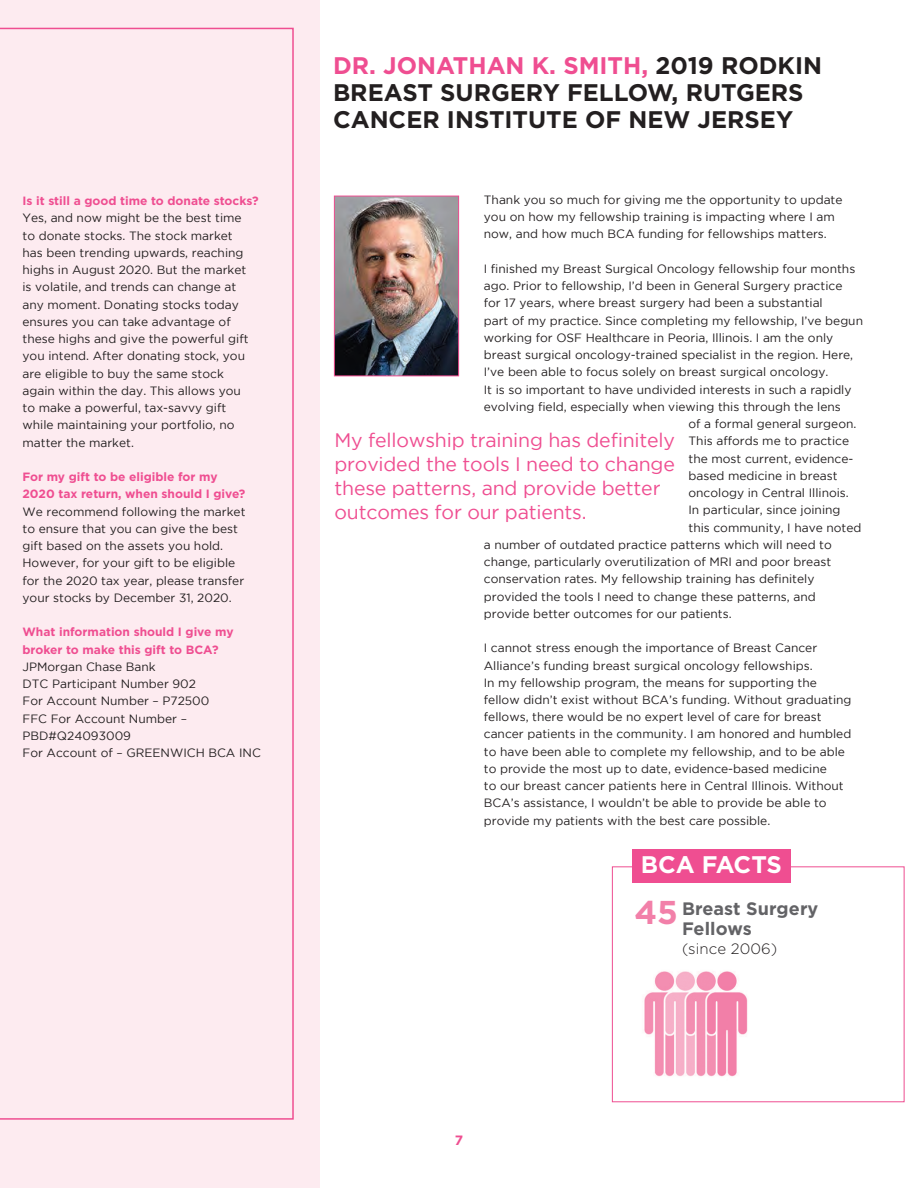
<style>
.page{position:relative;width:918px;height:1188px;background:#fff}
.page>*{position:absolute;margin:0;border:0;box-sizing:border-box;transform-origin:0 0}
.List_Paragraph{font:700 33px "Gotham";color:#f280a9}
.Head_no_rule{font:700 24px/27px "Gotham";color:#231f20}
.Head_no_rule-2{font:700 24px "Gotham";letter-spacing:-.005em;color:#fff}
.QuotesSmall{font:19.5px/24px "Gotham";letter-spacing:-.01em;color:#ef4e91}
.Body_Copy{font:700 18px/19.5px "Gotham";letter-spacing:.005em;color:#636366}
.Body_Copy-2{font:300 15px "Gotham";letter-spacing:.005em;color:#231f20}
.t1{font:700 13.5px "Gotham";color:#ef4e91}
.BodyText{font:12px/17.2px "Gotham";color:#231f20}
.BodyText-2{font:700 12px/17.2px "Gotham";color:#ef4e91}
.s1{font-weight:700;color:#ef4e91}
.s2{color:#ef4e91}
</style>
<div class="page">
<img style="left:336px;top:198px;width:121px;height:176px">
<div style="left:334px;top:196px;width:125px;height:180px;border:1px solid #ef4e91"></div>
<div style="left:612px;top:866px;width:292px;height:236px;border:1px solid #ef4e91"></div>
<img style="left:644px;top:971px;width:104px;height:106px">
<div style="left:632px;top:849px;width:158px;height:34px;background:#ef4e91"></div>
<div style="left:0;top:0;width:319px;height:1188px;background:#fdebf0"></div>
<svg style="left:0;top:28px;width:294px;height:1092px"></svg>
<p class="BodyText" style="left:22px;top:192px;width:238px"><span class="s1">Is it still a good time to donate stocks?<br></span>Yes, and now might be the best time<br>to donate stocks. The stock market<br>has been trending upwards, reaching highs in August 2020. But the market<br>is volatile, and trends can change at any moment. Donating stocks today ensures you can take advantage of these highs and give the powerful gift you intend. After donating stock, you are eligible to buy the same stock again within the day. This allows you<br>to make a powerful, tax-savvy gift while maintaining your portfolio, no matter the market.</p>
<p class="BodyText-2" style="left:22px;top:468px;width:224px">For my gift to be eligible for my<br>2020 tax return, when should I give?</p>
<p class="BodyText" style="left:22px;top:503px;width:225px">We recommend following the market to ensure that you can give the best gift based on the assets you hold.<br>However, for your gift to be eligible for the 2020 tax year, please transfer your stocks by December 31, 2020.</p>
<p class="BodyText-2" style="left:22px;top:623px;width:213px">What information should I give my broker to make this gift to BCA?</p>
<p class="BodyText" style="left:22px;top:658px;width:135px">JPMorgan Chase Bank</p>
<p class="BodyText" style="left:22px;top:675px;width:175px">DTC Participant Number 902</p>
<p class="BodyText" style="left:22px;top:692px;width:188px">For Account Number – P72500</p>
<p class="BodyText" style="left:22px;top:710px;width:166px">FFC For Account Number –<br>PBD#Q24093009</p>
<p class="BodyText" style="left:22px;top:744px;width:240px">For Account of – GREENWICH BCA INC</p>
<p class="Head_no_rule" style="left:333px;top:51px;width:491px"><span class="s2">DR. JONATHAN K. SMITH,</span> 2019 RODKIN<br>BREAST SURGERY FELLOW, RUTGERS<br>CANCER INSTITUTE OF NEW JERSEY</p>
<p class="BodyText" style="left:484px;top:191px;width:360px">Thank you so much for giving me the opportunity to update you on how my fellowship training is impacting where I am now, and how much BCA funding for fellowships matters.</p>
<p class="BodyText" style="left:484px;top:260px;width:373px">I finished my Breast Surgical Oncology fellowship four months</p>
<p class="BodyText" style="left:484px;top:277px;width:360px">ago. Prior to fellowship, I’d been in General Surgery practice</p>
<p class="BodyText" style="left:484px;top:294px;width:340px">for 17 years, where breast surgery had been a substantial</p>
<p class="BodyText" style="left:484px;top:312px;width:381px">part of my practice. Since completing my fellowship, I’ve begun</p>
<p class="BodyText" style="left:484px;top:329px;width:351px">working for OSF Healthcare in Peoria, Illinois. I am the only</p>
<p class="BodyText" style="left:484px;top:346px;width:371px">breast surgical oncology-trained specialist in the region. Here,</p>
<p class="BodyText" style="left:484px;top:363px;width:346px">I’ve been able to focus solely on breast surgical oncology.</p>
<p class="BodyText" style="left:484px;top:381px;width:369px">It is so important to have undivided interests in such a rapidly</p>
<p class="BodyText" style="left:484px;top:398px;width:358px">evolving field, especially when viewing this through the lens</p>
<p class="BodyText" style="left:688px;top:415px;width:169px">of a formal general surgeon.</p>
<p class="BodyText" style="left:688px;top:432px;width:162px">This affords me to practice</p>
<p class="BodyText" style="left:688px;top:450px;width:166px">the most current, evidence-</p>
<p class="BodyText" style="left:688px;top:467px;width:151px">based medicine in breast</p>
<p class="BodyText" style="left:688px;top:484px;width:162px">oncology in Central Illinois.</p>
<p class="BodyText" style="left:688px;top:501px;width:154px">In particular, since joining</p>
<p class="BodyText" style="left:688px;top:518px;width:175px">this community, I have noted</p>
<p class="BodyText" style="left:484px;top:536px;width:350px">a number of outdated practice patterns which will need to</p>
<p class="BodyText" style="left:484px;top:553px;width:349px">change, particularly overutilization of MRI and poor breast</p>
<p class="BodyText" style="left:484px;top:570px;width:332px">conservation rates. My fellowship training has definitely</p>
<p class="BodyText" style="left:484px;top:587px;width:333px">provided the tools I need to change these patterns, and</p>
<p class="BodyText" style="left:484px;top:605px;width:249px">provide better outcomes for our patients.</p>
<p class="BodyText" style="left:484px;top:639px;width:369px">I cannot stress enough the importance of Breast Cancer Alliance’s funding breast surgical oncology fellowships.<br>In my fellowship program, the means for supporting the fellow didn’t exist without BCA’s funding. Without graduating fellows, there would be no expert level of care for breast cancer patients in the community. I am honored and humbled to have been able to complete my fellowship, and to be able to provide the most up to date, evidence-based medicine<br>to our breast cancer patients here in Central Illinois. Without BCA’s assistance, I wouldn’t be able to provide be able to provide my patients with the best care possible.</p>
<p class="QuotesSmall" style="left:335px;top:428px;width:342px">My fellowship training has definitely provided the tools I need to change these patterns, and provide better outcomes for our patients.</p>
<p class="Head_no_rule-2" style="left:641px;top:851px;width:143px">BCA FACTS</p>
<p class="t1" style="left:455px;top:1133px;width:10px">7</p>
<p class="List_Paragraph" style="left:634px;top:893px;width:45px">45</p>
<p class="Body_Copy" style="left:682px;top:899px;width:138px">Breast Surgery<br>Fellows</p>
<p class="Body_Copy-2" style="left:682px;top:941px;width:97px">(since 2006)</p>
</div>
